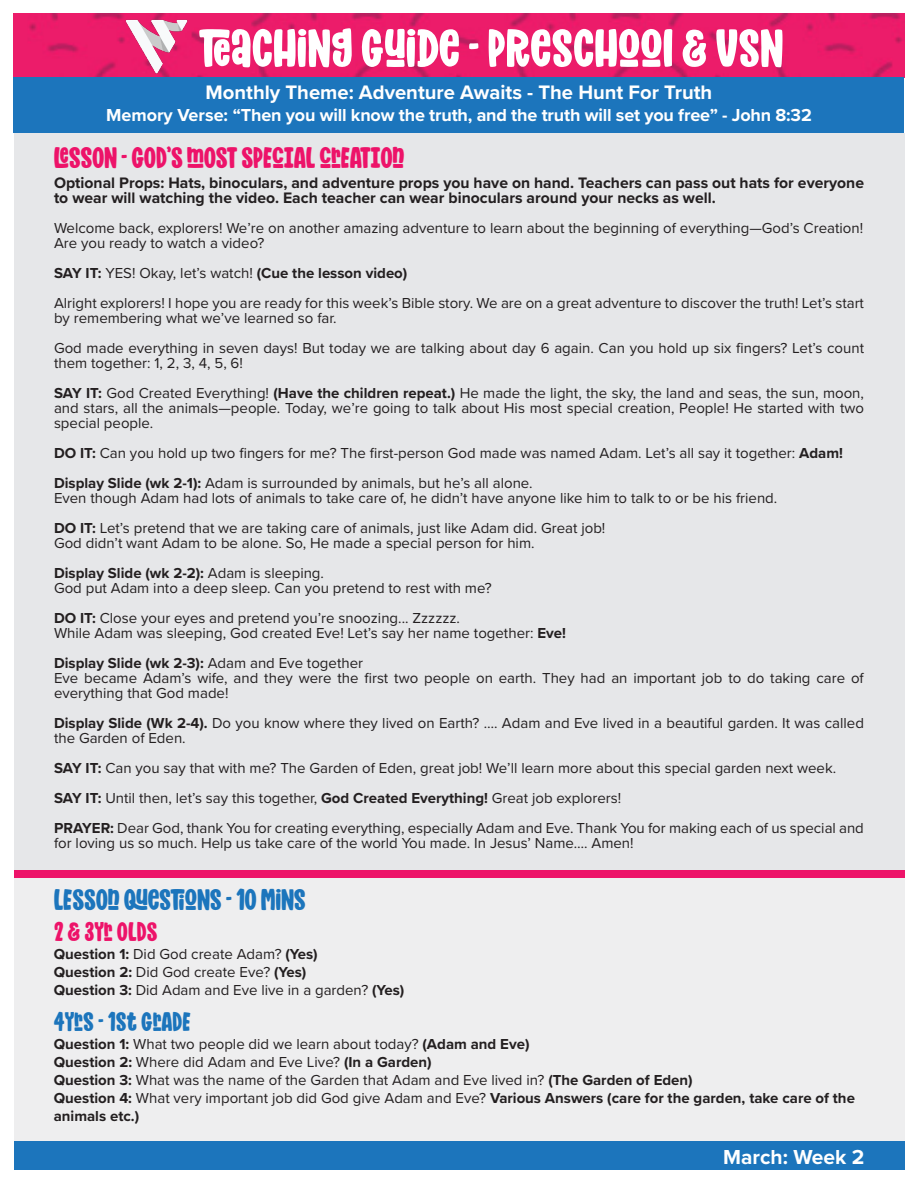
<style>
.page{position:relative;width:918px;height:1188px;background:#fff}
.page>*{position:absolute;margin:0;border:0;box-sizing:border-box;transform-origin:0 0}
.t1{font:54px "Mighty Mountain";color:#fff}
.t2{font:30px "Mighty Mountain";letter-spacing:-.01em;color:#ed1369}
.t3{font:30px "Mighty Mountain";letter-spacing:-.01em;color:#1c75bc}
.t4{font:27px "Mighty Mountain";color:#1c75bc}
.t5{font:27px "Mighty Mountain";color:#ed1369}
.t6{font:700 21px "Proxima Nova";color:#fff}
.t7{font:700 20.25px "Proxima Nova";color:#fff}
.t8{font:700 18px "Proxima Nova";letter-spacing:-.01em;color:#fff}
.t9{font:700 15.75px/15px "Proxima Nova";color:#231f20}
.t10{font:15px/15px "Proxima Nova";color:#231f20}
.t11{font:700 15px/18px "Proxima Nova";color:#231f20}
.s1{font-weight:400}
.s2{font-weight:700}
</style>
<div class="page">
<div style="left:14px;top:874px;width:890px;height:285px;background:#eeeeef"></div>
<img style="left:14px;top:14px;width:891px;height:63px">
<div style="left:14px;top:77px;width:890px;height:56px;background:#1c75bc"></div>
<div style="left:14px;top:133px;width:890px;height:741px;background:#e6e7e9"></div>
<div style="left:14px;top:1142px;width:891px;height:28px;background:#1c75bc"></div>
<img style="left:124px;top:14px;width:64px;height:63px">
<div style="left:14px;top:870px;width:891px;height:8px;background:#ed1369"></div>
<p class="t1" style="left:198px;top:11px;width:587px">TEACHING GUIDE - PRESCHOOL &amp; VSN</p>
<p class="t7" style="left:206px;top:77px;width:508px">Monthly Theme: Adventure Awaits - The Hunt For Truth</p>
<p class="t8" style="left:106px;top:102px;width:707px">Memory Verse: “Then you will know the truth, and the truth will set you free” - John 8:32</p>
<p class="t2" style="left:54px;top:137px;width:352px">LESSON - GOD’S MOST SPECIAL CREATION</p>
<p class="t9" style="left:54px;top:175px;width:812px">Optional Props: Hats, binoculars, and adventure props you have on hand. Teachers can pass out hats for everyone to wear will watching the video. Each teacher can wear binoculars around your necks as well.</p>
<p class="t10" style="left:54px;top:220px;width:811px">Welcome back, explorers! We’re on another amazing adventure to learn about the beginning of everything—God’s Creation!</p>
<p class="t10" style="left:54px;top:235px;width:212px">Are you ready to watch a video?</p>
<p class="t11" style="left:54px;top:264px;width:355px">SAY IT: <span class="s1">YES! Okay, let’s watch!</span> (Cue the lesson video)</p>
<p class="t10" style="left:54px;top:295px;width:812px">Alright explorers! I hope you are ready for this week’s Bible story. We are on a great adventure to discover the truth! Let’s start by remembering what we’ve learned so far.</p>
<p class="t10" style="left:54px;top:340px;width:812px">God made everything in seven days! But today we are talking about day 6 again. Can you hold up six fingers? Let’s count them together: 1, 2, 3, 4, 5, 6!</p>
<p class="t10" style="left:54px;top:385px;width:812px;text-align:justify"><span class="s2">SAY IT:</span> God Created Everything! <span class="s2">(Have the children repeat.)</span> He made the light, the sky, the land and seas, the sun, moon, and stars, all the animals—people. Today, we’re going to talk about His most special creation, People! He started with two special people.</p>
<p class="t10" style="left:54px;top:445px;width:791px"><span class="s2">DO IT:</span> Can you hold up two fingers for me? The first-person God made was named Adam. Let’s all say it together: <span class="s2">Adam!</span></p>
<p class="t10" style="left:54px;top:475px;width:480px"><span class="s2">Display Slide (wk 2-1):</span> Adam is surrounded by animals, but he’s all alone.</p>
<p class="t10" style="left:54px;top:490px;width:725px">Even though Adam had lots of animals to take care of, he didn’t have anyone like him to talk to or be his friend.</p>
<p class="t10" style="left:54px;top:520px;width:553px"><span class="s2">DO IT:</span> Let’s pretend that we are taking care of animals, just like Adam did. Great job!</p>
<p class="t10" style="left:54px;top:535px;width:482px">God didn’t want Adam to be alone. So, He made a special person for him.</p>
<p class="t11" style="left:54px;top:564px;width:272px">Display Slide (wk 2-2): <span class="s1">Adam is sleeping.</span></p>
<p class="t10" style="left:54px;top:580px;width:439px">God put Adam into a deep sleep. Can you pretend to rest with me?</p>
<p class="t10" style="left:54px;top:610px;width:408px"><span class="s2">DO IT:</span> Close your eyes and pretend you’re snoozing... Zzzzzz.</p>
<p class="t10" style="left:54px;top:625px;width:513px">While Adam was sleeping, God created Eve! Let’s say her name together: <span class="s2">Eve!</span></p>
<p class="t11" style="left:54px;top:654px;width:311px">Display Slide (wk 2-3): <span class="s1">Adam and Eve together</span></p>
<p class="t10" style="left:54px;top:670px;width:811px">Eve became Adam’s wife, and they were the first two people on earth. They had an important job to do taking care of everything that God made!</p>
<p class="t10" style="left:54px;top:715px;width:812px"><span class="s2">Display Slide (Wk 2-4).</span> Do you know where they lived on Earth? …. Adam and Eve lived in a beautiful garden. It was called the Garden of Eden.</p>
<p class="t10" style="left:54px;top:760px;width:784px"><span class="s2">SAY IT:</span> Can you say that with me? The Garden of Eden, great job! We’ll learn more about this special garden next week.</p>
<p class="t10" style="left:54px;top:790px;width:569px"><span class="s2">SAY IT:</span> Until then, let’s say this together, <span class="s2">God Created Everything!</span> Great job explorers!</p>
<p class="t10" style="left:54px;top:820px;width:811px"><span class="s2">PRAYER:</span> Dear God, thank You for creating everything, especially Adam and Eve. Thank You for making each of us special and for loving us so much. Help us take care of the world You made. In Jesus’ Name…. Amen!</p>
<p class="t3" style="left:54px;top:879px;width:254px">LESSON QUESTIONS - 10 MINS</p>
<p class="t5" style="left:54px;top:913px;width:105px">2 &amp; 3YR OLDS</p>
<p class="t10" style="left:54px;top:946px;width:265px"><span class="s2">Question 1:</span> Did God create Adam? <span class="s2">(Yes)</span></p>
<p class="t10" style="left:54px;top:964px;width:254px"><span class="s2">Question 2:</span> Did God create Eve? <span class="s2">(Yes)</span></p>
<p class="t10" style="left:54px;top:982px;width:352px"><span class="s2">Question 3:</span> Did Adam and Eve live in a garden? <span class="s2">(Yes)</span></p>
<p class="t4" style="left:54px;top:1003px;width:139px">4YRS - 1ST GRADE</p>
<p class="t10" style="left:54px;top:1036px;width:477px"><span class="s2">Question 1:</span> What two people did we learn about today? <span class="s2">(Adam and Eve)</span></p>
<p class="t10" style="left:54px;top:1054px;width:379px"><span class="s2">Question 2:</span> Where did Adam and Eve Live? <span class="s2">(In a Garden)</span></p>
<p class="t10" style="left:54px;top:1072px;width:640px"><span class="s2">Question 3:</span> What was the name of the Garden that Adam and Eve lived in? <span class="s2">(The Garden of Eden)</span></p>
<p class="t11" style="left:54px;top:1089px;width:803px">Question 4: <span class="s1">What very important job did God give Adam and Eve?</span> Various Answers (care for the garden, take care of the animals etc.)</p>
<p class="t6" style="left:723px;top:1141px;width:143px">March: Week 2</p>
</div>
